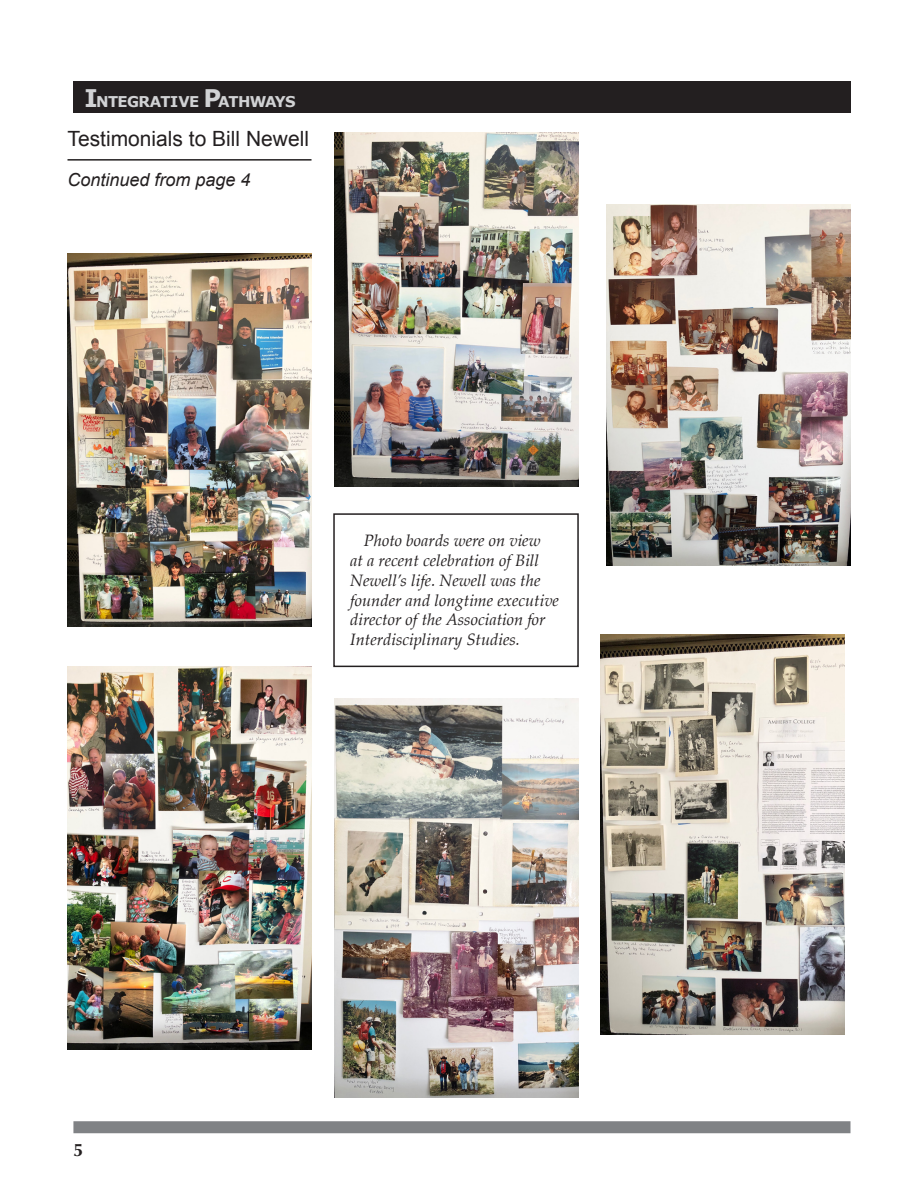
<style>
.page{position:relative;width:918px;height:1188px;background:#fff}
.page>*{position:absolute;margin:0;border:0;box-sizing:border-box;transform-origin:0 0}
.t1{font:21px "Arial";color:#231f20}
.t2{font:italic 18px "Arial";color:#231f20}
.t3{font:700 18px "Optima";color:#231f20}
.t4{font:italic 16.5px/19.8px "Palatino";color:#231f20}
.t5{font:700 14.85px "Verdana";letter-spacing:-.045em;color:#d1d2d4}
.s1{font-size:24.3px}
</style>
<div class="page">
<div style="left:73px;top:1121px;width:777px;height:12px;background:#808285"></div>
<div style="left:73px;top:81px;width:777px;height:32px;background:#231f20"></div>
<hr style="left:68px;top:159px;width:244px;height:2px;background:#231f20">
<img style="left:68px;top:666px;width:244px;height:384px">
<img style="left:334px;top:132px;width:244px;height:355px">
<img style="left:334px;top:698px;width:244px;height:400px">
<img style="left:606px;top:205px;width:244px;height:360px">
<img style="left:601px;top:634px;width:244px;height:400px">
<img style="left:68px;top:254px;width:244px;height:372px">
<div style="left:333px;top:513px;width:246px;height:154px;border:2px solid #231f20"></div>
<p class="t5" style="left:85px;top:92px;width:212px"><span class="s1">I</span>NTEGRATIVE <span class="s1">P</span>ATHWAYS</p>
<p class="t1" style="left:68px;top:125px;width:243px">Testimonials to Bill Newell</p>
<p class="t2" style="left:68px;top:168px;width:185px">Continued from page 4</p>
<p class="t4" style="left:350px;top:530px;width:210px;text-indent:14px">Photo boards were on view<br>at a recent celebration of Bill<br>Newell’s life. Newell was the founder and longtime executive director of the Association for<br>Interdisciplinary Studies.</p>
<p class="t3" style="left:73px;top:1140px;width:12px">5</p>
</div>
